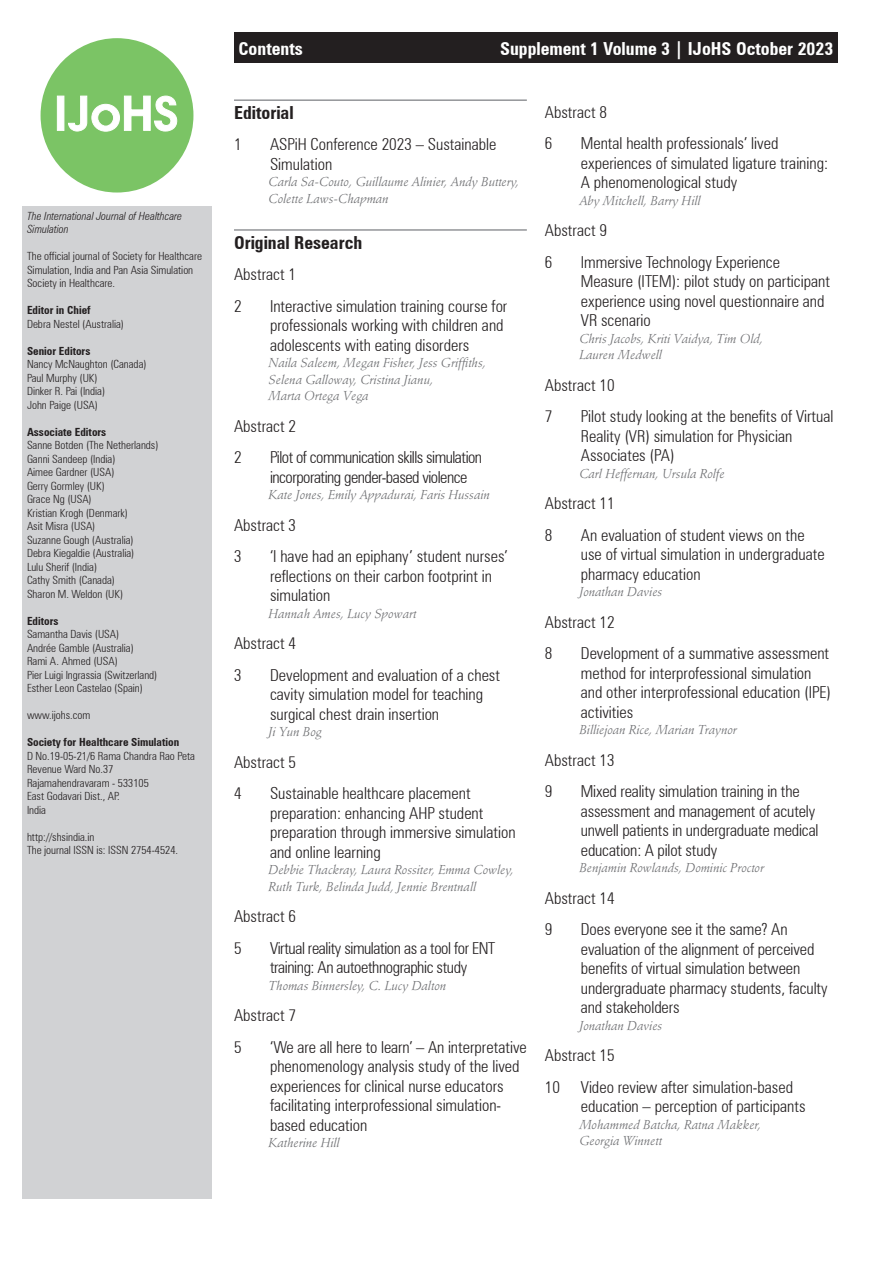
<style>
.page{position:relative;width:893px;height:1263px;background:#fff}
.page>*{position:absolute;margin:0;border:0;box-sizing:border-box;transform-origin:0 0}
.t1{font:18px "Zurich Bold Condensed BT";color:#fff}
.t2{font:18px "Zurich Bold Condensed BT";color:#231f20}
.t3{font:300 condensed 16.5px/19.5px "Zurich BT";color:#231f20}
.t4{font:300 condensed 16.5px/19.5px "Zurich BT";letter-spacing:-.03em;color:#231f20}
.t5{font:300 condensed 16.5px/19.5px "Zurich BT";letter-spacing:-.025em;color:#231f20}
.t6{font:italic 12.75px/16.5px "Stempel Schneidler Std";color:#6c6d70}
.t7{font:300 condensed 11.25px/13.5px "Zurich BT";color:#231f20}
.t8{font:11.25px "Zurich Bold Condensed BT";color:#231f20}
.t9{font:italic 300 condensed 11.25px/13.5px "Zurich BT";color:#231f20}
</style>
<div class="page">
<div style="left:41px;top:38px;width:152px;height:155px;background:#7bc465;border-radius:50%"></div>
<svg style="left:57px;top:96px;width:120px;height:35px"></svg>
<div style="left:22px;top:206px;width:190px;height:993px;background:#d1d2d4"></div>
<hr style="left:234px;top:99px;width:293px;height:2px;background:#939598">
<hr style="left:234px;top:229px;width:293px;height:2px;background:#939598">
<div style="left:234px;top:33px;width:604px;height:30px;background:#231f20"></div>
<p class="t9" style="left:27px;top:209px;width:157px">The International Journal of Healthcare<br>Simulation</p>
<p class="t7" style="left:27px;top:249px;width:176px">The official journal of Society for Healthcare<br>Simulation, India and Pan Asia Simulation<br>Society in Healthcare.</p>
<p class="t8" style="left:27px;top:303px;width:65px">Editor in Chief</p>
<p class="t7" style="left:27px;top:317px;width:99px">Debra Nestel (Australia)</p>
<p class="t8" style="left:27px;top:344px;width:65px">Senior Editors</p>
<p class="t7" style="left:27px;top:357px;width:121px">Nancy McNaughton (Canada)<br>Paul Murphy (UK)<br>Dinker R. Pai (India)<br>John Paige (USA)</p>
<p class="t8" style="left:27px;top:425px;width:81px">Associate Editors</p>
<p class="t7" style="left:27px;top:438px;width:133px">Sanne Botden (The Netherlands)<br>Ganni Sandeep (India)<br>Aimee Gardner (USA)<br>Gerry Gormley (UK)<br>Grace Ng (USA)<br>Kristian Krogh (Denmark)<br>Asit Misra (USA)<br>Suzanne Gough (Australia)<br>Debra Kiegaldie (Australia)<br>Lulu Sherif (India)<br>Cathy Smith (Canada)<br>Sharon M. Weldon (UK)</p>
<p class="t8" style="left:27px;top:614px;width:33px">Editors</p>
<p class="t7" style="left:27px;top:627px;width:132px">Samantha Davis (USA)<br>Andrée Gamble (Australia)<br>Rami A. Ahmed (USA)<br>Pier Luigi Ingrassia (Switzerland)<br>Esther Leon Castelao (Spain)</p>
<p class="t7" style="left:27px;top:708px;width:65px">www.ijohs.com</p>
<p class="t8" style="left:27px;top:735px;width:154px">Society for Healthcare Simulation</p>
<p class="t7" style="left:27px;top:749px;width:170px">D No.19-05-21/6 Rama Chandra Rao Peta<br>Revenue Ward No.37<br>Rajamahendravaram - 533105<br>East Godavari Dist., AP.<br>India</p>
<p class="t7" style="left:27px;top:830px;width:153px">http://shsindia.in<br>The journal ISSN is: ISSN 2754-4524.</p>
<p class="t1" style="left:238px;top:37px;width:66px">Contents</p>
<p class="t1" style="left:500px;top:37px;width:334px">Supplement 1 Volume 3 | IJoHS October 2023</p>
<p class="t2" style="left:234px;top:102px;width:61px">Editorial</p>
<p class="t3" style="left:234px;top:135px;width:9px">1</p>
<p class="t3" style="left:270px;top:135px;width:228px">ASPiH Conference 2023 – Sustainable<br>Simulation</p>
<p class="t6" style="left:268px;top:174px;width:252px">Carla Sa-Couto, Guillaume Alinier, Andy Buttery,<br>Colette Laws-Chapman</p>
<p class="t2" style="left:234px;top:231px;width:130px">Original Research</p>
<p class="t3" style="left:234px;top:258px;width:64px;line-height:31.5px">Abstract 1<br>2</p>
<p class="t3" style="left:270px;top:296px;width:239px">Interactive simulation training course for professionals working with children and adolescents with eating disorders</p>
<p class="t6" style="left:268px;top:355px;width:219px">Naila Saleem, Megan Fisher, Jess Griffiths,<br>Selena Galloway, Cristina Jianu,<br>Marta Ortega Vega</p>
<p class="t3" style="left:234px;top:410px;width:64px;line-height:31.5px">Abstract 2<br>2</p>
<p class="t4" style="left:270px;top:447px;width:214px">Pilot of communication skills simulation incorporating gender-based violence</p>
<p class="t6" style="left:268px;top:487px;width:223px">Kate Jones, Emily Appadurai, Faris Hussain</p>
<p class="t3" style="left:234px;top:509px;width:64px;line-height:31.5px">Abstract 3<br>3</p>
<p class="t3" style="left:270px;top:546px;width:239px">‘I have had an epiphany’ student nurses’ reflections on their carbon footprint in simulation</p>
<p class="t6" style="left:268px;top:605px;width:149px">Hannah Ames, Lucy Spowart</p>
<p class="t3" style="left:234px;top:627px;width:64px;line-height:31.5px">Abstract 4<br>3</p>
<p class="t3" style="left:270px;top:665px;width:232px">Development and evaluation of a chest cavity simulation model for teaching surgical chest drain insertion</p>
<p class="t6" style="left:268px;top:724px;width:55px">Ji Yun Bog</p>
<p class="t3" style="left:234px;top:746px;width:64px;line-height:31.5px">Abstract 5<br>4</p>
<p class="t3" style="left:270px;top:783px;width:247px">Sustainable healthcare placement preparation: enhancing AHP student preparation through immersive simulation and online learning</p>
<p class="t6" style="left:268px;top:862px;width:247px">Debbie Thackray, Laura Rossiter, Emma Cowley,<br>Ruth Turk, Belinda Judd, Jennie Brentnall</p>
<p class="t3" style="left:234px;top:900px;width:64px;line-height:31.5px">Abstract 6<br>5</p>
<p class="t5" style="left:270px;top:938px;width:227px">Virtual reality simulation as a tool for ENT training: An autoethnographic study</p>
<p class="t6" style="left:268px;top:977px;width:179px">Thomas Binnersley, C. Lucy Dalton</p>
<p class="t3" style="left:234px;top:999px;width:64px;line-height:31.5px">Abstract 7<br>5</p>
<p class="t3" style="left:270px;top:1037px;width:258px">‘We are all here to learn’ – An interpretative phenomenology analysis study of the lived experiences for clinical nurse educators facilitating interprofessional simulation&shy;based education</p>
<p class="t6" style="left:268px;top:1135px;width:73px">Katherine Hill</p>
<p class="t3" style="left:545px;top:96px;width:64px;line-height:31.5px">Abstract 8<br>6</p>
<p class="t3" style="left:581px;top:134px;width:249px">Mental health professionals’ lived experiences of simulated ligature training:<br>A phenomenological study</p>
<p class="t6" style="left:579px;top:192px;width:123px">Aby Mitchell, Barry Hill</p>
<p class="t3" style="left:545px;top:215px;width:64px;line-height:31.5px">Abstract 9<br>6</p>
<p class="t3" style="left:581px;top:252px;width:251px">Immersive Technology Experience Measure (ITEM): pilot study on participant experience using novel questionnaire and VR scenario</p>
<p class="t6" style="left:579px;top:330px;width:185px">Chris Jacobs, Kriti Vaidya, Tim Old,<br>Lauren Medwell</p>
<p class="t3" style="left:545px;top:369px;width:71px;line-height:31.5px">Abstract 10<br>7</p>
<p class="t3" style="left:581px;top:407px;width:254px">Pilot study looking at the benefits of Virtual<br>Reality (VR) simulation for Physician<br>Associates (PA)</p>
<p class="t6" style="left:579px;top:465px;width:147px">Carl Heffernan, Ursula Rolfe</p>
<p class="t3" style="left:545px;top:488px;width:71px;line-height:31.5px">Abstract 11<br>8</p>
<p class="t3" style="left:581px;top:525px;width:245px">An evaluation of student views on the use of virtual simulation in undergraduate pharmacy education</p>
<p class="t6" style="left:579px;top:584px;width:84px">Jonathan Davies</p>
<p class="t3" style="left:545px;top:606px;width:71px;line-height:31.5px">Abstract 12<br>8</p>
<p class="t3" style="left:581px;top:644px;width:252px">Development of a summative assessment method for interprofessional simulation and other interprofessional education (IPE) activities</p>
<p class="t6" style="left:579px;top:722px;width:159px">Billiejoan Rice, Marian Traynor</p>
<p class="t3" style="left:545px;top:744px;width:71px;line-height:31.5px">Abstract 13<br>9</p>
<p class="t3" style="left:581px;top:782px;width:239px">Mixed reality simulation training in the assessment and management of acutely unwell patients in undergraduate medical education: A pilot study</p>
<p class="t6" style="left:579px;top:860px;width:186px">Benjamin Rowlands, Dominic Proctor</p>
<p class="t3" style="left:545px;top:882px;width:71px;line-height:31.5px">Abstract 14<br>9</p>
<p class="t3" style="left:581px;top:920px;width:248px">Does everyone see it the same? An evaluation of the alignment of perceived benefits of virtual simulation between undergraduate pharmacy students, faculty and stakeholders</p>
<p class="t6" style="left:579px;top:1017px;width:84px">Jonathan Davies</p>
<p class="t3" style="left:545px;top:1040px;width:71px;line-height:31.5px">Abstract 15<br>10</p>
<p class="t3" style="left:581px;top:1077px;width:226px">Video review after simulation-based education – perception of participants</p>
<p class="t6" style="left:579px;top:1116px;width:183px">Mohammed Batcha, Ratna Makker,<br>Georgia Winnett</p>
</div>
